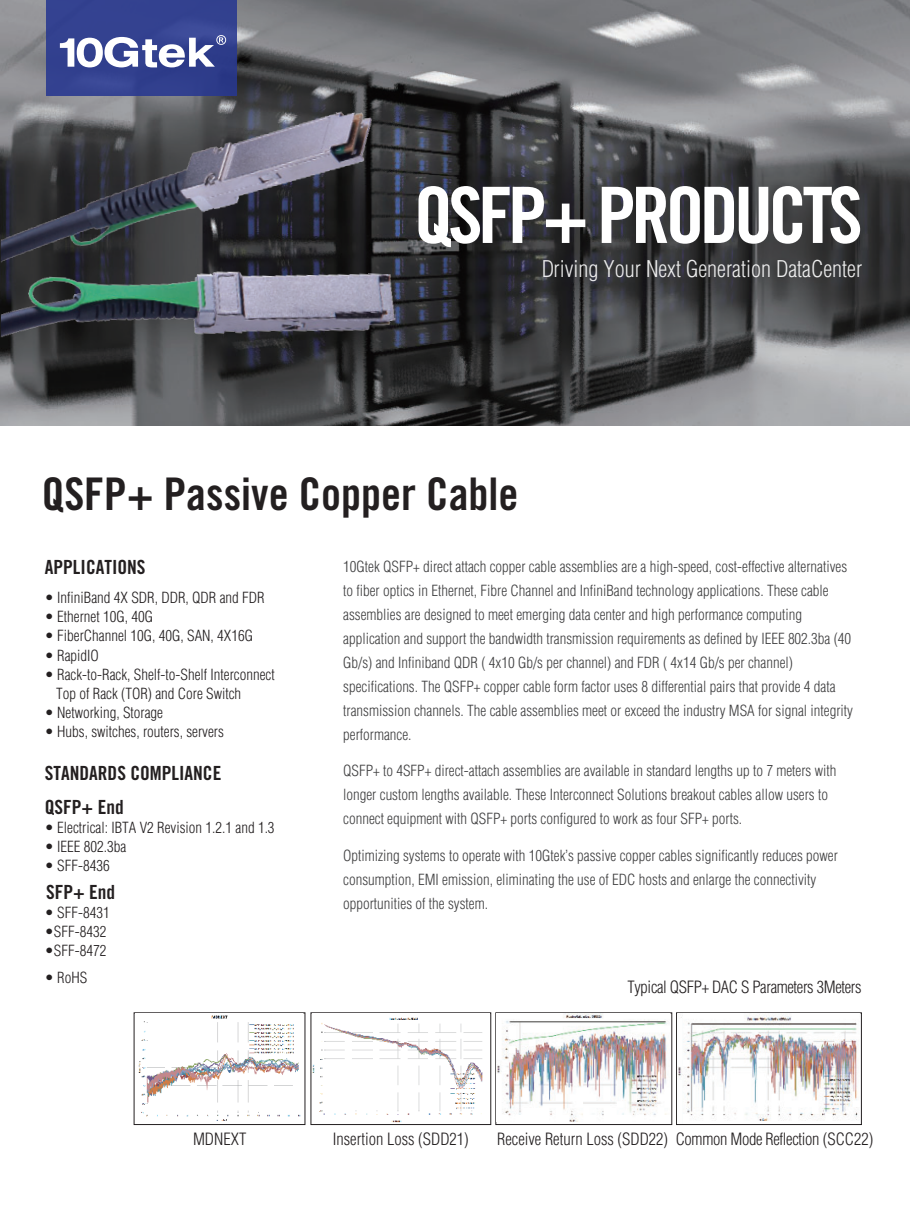
<style>
.page{position:relative;width:910px;height:1229px;background:#fff}
.page>*{position:absolute;margin:0;border:0;box-sizing:border-box;transform-origin:0 0}
.t1{font:77.7px "Trade Gothic LT Std Bd Cn 20";letter-spacing:-.06em;color:#fff}
.t2{font:45px "Trade Gothic LT Std Bd Cn 20";color:#231f20}
.t3{font:300 condensed 22.5px "Helvetica";color:#fff}
.t4{font:19.5px/33.6px "Trade Gothic LT Std Bd Cn 20";color:#231f20}
.t5{font:300 condensed 16.5px "Helvetica";color:#231f20}
.t6{font:300 condensed 16.5px "Helvetica";letter-spacing:-.02em;color:#231f20}
.t7{font:300 condensed 15px/24px "Helvetica";color:#3f3f40}
.t8{font:300 condensed 15px/19.2px "Helvetica";color:#231f20}
</style>
<div class="page">
<img style="left:1px;top:0;width:909px;height:425px">
<div style="left:46px;top:0;width:191px;height:96px;background:#334190"></div>
<svg style="left:60px;top:35px;width:166px;height:32px"></svg>
<img style="left:1px;top:255px;width:397px;height:118px">
<img style="left:1px;top:108px;width:384px;height:166px">
<div style="left:134px;top:1012px;width:171px;height:113px;border:1px solid #231f20"></div>
<div style="left:311px;top:1012px;width:180px;height:113px;border:1px solid #231f20"></div>
<div style="left:496px;top:1012px;width:176px;height:113px;border:1px solid #231f20"></div>
<div style="left:676px;top:1012px;width:186px;height:113px;border:1px solid #231f20"></div>
<img style="left:138px;top:1015px;width:163px;height:106px">
<img style="left:312px;top:1014px;width:171px;height:109px">
<img style="left:497px;top:1014px;width:171px;height:107px">
<img style="left:678px;top:1015px;width:180px;height:106px">
<h1 class="t1" style="left:414px;top:168px;width:450px">QSFP+ PRODUCTS</h1>
<h3 class="t3" style="left:541px;top:255px;width:323px">Driving Your Next Generation DataCenter</h3>
<h2 class="t2" style="left:42px;top:467px;width:478px">QSFP+ Passive Copper Cable</h2>
<h3 class="t4" style="left:45px;top:550px;width:102px">APPLICATIONS</h3>
<p class="t8" style="left:45px;top:588px;width:221px">• InfiniBand 4X SDR, DDR, QDR and FDR</p>
<p class="t8" style="left:45px;top:607px;width:110px">• Ethernet 10G, 40G</p>
<p class="t8" style="left:45px;top:626px;width:210px">• FiberChannel 10G, 40G, SAN, 4X16G</p>
<p class="t8" style="left:45px;top:645px;width:56px">• RapidIO</p>
<p class="t8" style="left:56px;top:665px;width:220px;text-indent:-11px">• Rack-to-Rack, Shelf-to-Shelf Interconnect<br>Top of Rack (TOR) and Core Switch</p>
<p class="t8" style="left:45px;top:703px;width:120px">• Networking, Storage</p>
<p class="t8" style="left:45px;top:722px;width:181px">• Hubs, switches, routers, servers</p>
<h3 class="t4" style="left:45px;top:756px;width:178px">STANDARDS COMPLIANCE<br>QSFP+ End</h3>
<p class="t8" style="left:45px;top:818px;width:231px">• Electrical: IBTA V2 Revision 1.2.1 and 1.3</p>
<p class="t8" style="left:45px;top:837px;width:83px">• IEEE 802.3ba</p>
<p class="t8" style="left:45px;top:856px;width:66px">• SFF-8436</p>
<h3 class="t4" style="left:46px;top:875px;width:71px">SFP+ End</h3>
<p class="t8" style="left:45px;top:903px;width:66px">• SFF-8431</p>
<p class="t8" style="left:45px;top:922px;width:63px">•SFF-8432</p>
<p class="t8" style="left:45px;top:941px;width:63px">•SFF-8472</p>
<p class="t8" style="left:45px;top:968px;width:44px">• RoHS</p>
<p class="t7" style="left:343px;top:555px;width:511px">10Gtek QSFP+ direct attach copper cable assemblies are a high-speed, cost-effective alternatives to fiber optics in Ethernet, Fibre Channel and InfiniBand technology applications. These cable assemblies are designed to meet emerging data center and high performance computing application and support the bandwidth transmission requirements as defined by IEEE 802.3ba (40<br>Gb/s) and Infiniband QDR ( 4x10 Gb/s per channel) and FDR ( 4x14 Gb/s per channel) specifications. The QSFP+ copper cable form factor uses 8 differential pairs that provide 4 data transmission channels. The cable assemblies meet or exceed the industry MSA for signal integrity performance.</p>
<p class="t7" style="left:343px;top:759px;width:495px">QSFP+ to 4SFP+ direct-attach assemblies are available in standard lengths up to 7 meters with longer custom lengths available. These Interconnect Solutions breakout cables allow users to connect equipment with QSFP+ ports configured to work as four SFP+ ports.</p>
<p class="t7" style="left:343px;top:843px;width:496px">Optimizing systems to operate with 10Gtek’s passive copper cables significantly reduces power consumption, EMI emission, eliminating the use of EDC hosts and enlarge the connectivity opportunities of the system.</p>
<p class="t6" style="left:627px;top:977px;width:236px">Typical QSFP+ DAC S Parameters 3Meters</p>
<p class="t6" style="left:193px;top:1128px;width:55px">MDNEXT</p>
<p class="t5" style="left:333px;top:1128px;width:138px">Insertion Loss (SDD21)</p>
<p class="t5" style="left:497px;top:1128px;width:378px">Receive Return Loss (SDD22) Common Mode Reflection (SCC22)</p>
</div>
